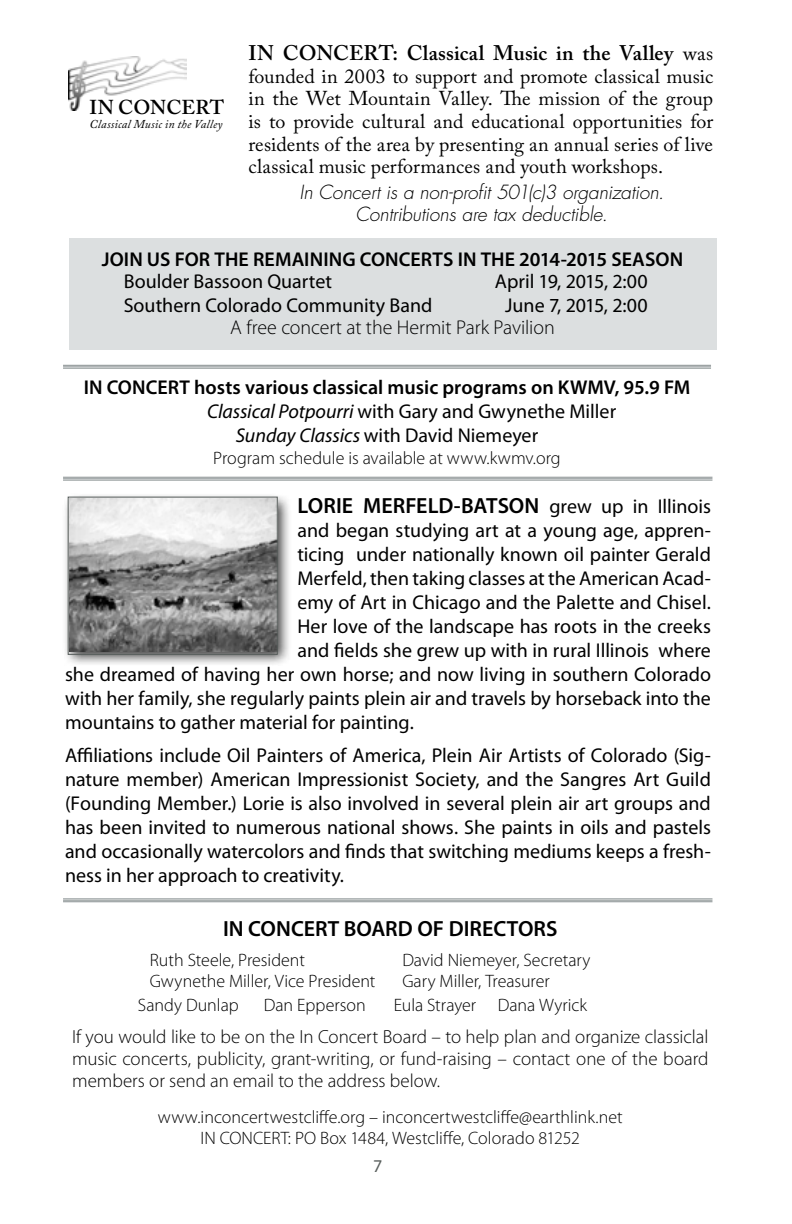
<style>
.page{position:relative;width:792px;height:1224px;background:#fff}
.page>*{position:absolute;margin:0;border:0;box-sizing:border-box;transform-origin:0 0}
.t1{font:600 22px "Myriad Pro";color:#000}
.t2{font:600 21px "Adobe Caslon Pro";letter-spacing:.01em;color:#000}
.t3{font:20px/24px "Myriad Pro";color:#000;text-align:justify}
.t4{font:20px/22.6px "Adobe Caslon Pro";letter-spacing:.005em;color:#000;text-align:justify}
.t5{font:600 20px "Myriad Pro";color:#000}
.t6{font:300 20px "Myriad Pro";letter-spacing:-.005em;color:#000}
.t7{font:600 20px "Adobe Caslon Pro";letter-spacing:.005em;color:#000}
.t8{font:300 19px/22px "Myriad Pro";color:#000;text-align:justify}
.t9{font:italic 300 19px/22px "Futura";letter-spacing:-.005em;color:#000;text-align:center}
.t10{font:300 18px/21.6px "Myriad Pro";color:#000}
.t11{font:18px "Myriad Pro";color:#585e5c}
.t12{font:italic 12px "Adobe Caslon Pro";letter-spacing:.02em;color:#000}
.s1{font-weight:400;font-size:20px}
.s2{font-style:italic}
</style>
<div class="page">
<div style="left:69px;top:239px;width:647px;height:111px;background:#dcdfe0"></div>
<img style="left:68px;top:56px;width:118px;height:55px">
<hr style="left:63px;top:365px;width:648px;height:1px;background:#959c9d">
<hr style="left:63px;top:366px;width:648px;height:1px;background:#959c9d">
<hr style="left:63px;top:368px;width:648px;height:1px;background:#959c9d">
<hr style="left:63px;top:898px;width:649px;height:1px;background:#959c9d">
<hr style="left:63px;top:900px;width:649px;height:1px;background:#959c9d">
<hr style="left:63px;top:901px;width:649px;height:1px;background:#959c9d">
<div style="left:62px;top:492px;width:231px;height:175px;background:#000;opacity:.75"></div>
<img style="left:70px;top:499px;width:206px;height:153px">
<hr style="left:63px;top:477px;width:649px;height:1px;background:#959c9d">
<hr style="left:63px;top:478px;width:649px;height:1px;background:#959c9d">
<hr style="left:63px;top:480px;width:649px;height:1px;background:#959c9d">
<div style="left:68px;top:497px;width:210px;height:158px;border:1px solid #585e5c"></div>
<p class="t7" style="left:90px;top:95px;width:136px">IN CONCERT</p>
<p class="t12" style="left:90px;top:117px;width:135px">Classical Music in the Valley</p>
<p class="t2" style="left:248px;top:41px;width:466px">IN CONCERT: Classical Music in the Valley <span class="s1">was</span></p>
<p class="t4" style="left:248px;top:65px;width:466px">founded in 2003 to support and promote classical music in the Wet Mountain Valley. The mission of the group is to provide cultural and educational opportunities for residents of the area by presenting an annual series of live classical music performances and youth workshops.</p>
<p class="t9" style="left:299px;top:181px;width:366px">In Concert is a non-profit 501(c)3 organization.<br>Contributions are tax deductible.</p>
<p class="t5" style="left:102px;top:246px;width:583px">JOIN US FOR THE REMAINING CONCERTS IN THE 2014-2015 SEASON</p>
<p class="t3" style="left:124px;top:269px;width:210px">Boulder Bassoon Quartet</p>
<p class="t3" style="left:495px;top:269px;width:154px">April 19, 2015, 2:00</p>
<p class="t3" style="left:124px;top:293px;width:310px">Southern Colorado Community Band</p>
<p class="t3" style="left:505px;top:293px;width:144px">June 7, 2015, 2:00</p>
<p class="t6" style="left:230px;top:316px;width:326px">A free concert at the Hermit Park Pavilion</p>
<p class="t5" style="left:84px;top:374px;width:608px">IN CONCERT hosts various classical music programs on KWMV, 95.9 FM</p>
<p class="t3" style="left:207px;top:399px;width:411px"><span class="s2">Classical Potpourri</span> with Gary and Gwynethe Miller</p>
<p class="t3" style="left:236px;top:423px;width:304px"><span class="s2">Sunday Classics</span> with David Niemeyer</p>
<p class="t10" style="left:213px;top:448px;width:349px">Program schedule is available at www.kwmv.org</p>
<p class="t1" style="left:297px;top:492px;width:415px">LORIE MERFELD-BATSON <span class="s1">grew up in Illinois</span></p>
<p class="t3" style="left:297px;top:518px;width:415px">and began studying art at a young age, appren-</p>
<p class="t3" style="left:297px;top:542px;width:415px">ticing under nationally known oil painter Gerald</p>
<p class="t3" style="left:297px;top:566px;width:415px">Merfeld, then taking classes at the American Acad-</p>
<p class="t3" style="left:297px;top:590px;width:415px">emy of Art in Chicago and the Palette and Chisel.</p>
<p class="t3" style="left:297px;top:614px;width:415px">Her love of the landscape has roots in the creeks</p>
<p class="t3" style="left:297px;top:638px;width:415px">and fields she grew up with in rural Illinois where</p>
<p class="t3" style="left:65px;top:662px;width:647px">she dreamed of having her own horse; and now living in southern Colorado</p>
<p class="t3" style="left:65px;top:686px;width:647px">with her family, she regularly paints plein air and travels by horseback into the</p>
<p class="t3" style="left:65px;top:710px;width:350px">mountains to gather material for painting.</p>
<p class="t3" style="left:65px;top:743px;width:647px">Affiliations include Oil Painters of America, Plein Air Artists of Colorado (Sig&shy;nature member) American Impressionist Society, and the Sangres Art Guild (Founding Member.) Lorie is also involved in several plein air art groups and has been invited to numerous national shows. She paints in oils and pastels and occasionally watercolors and finds that switching mediums keeps a fresh&shy;ness in her approach to creativity.</p>
<p class="t1" style="left:223px;top:915px;width:336px">IN CONCERT BOARD OF DIRECTORS</p>
<p class="t10" style="left:150px;top:949px;width:227px">Ruth Steele, President<br>Gwynethe Miller, Vice President</p>
<p class="t10" style="left:402px;top:949px;width:190px">David Niemeyer, Secretary<br>Gary Miller, Treasurer</p>
<p class="t10" style="left:138px;top:995px;width:102px">Sandy Dunlap</p>
<p class="t10" style="left:264px;top:995px;width:104px">Dan Epperson</p>
<p class="t10" style="left:394px;top:995px;width:195px">Eula Strayer Dana Wyrick</p>
<p class="t8" style="left:72px;top:1026px;width:638px">If you would like to be on the In Concert Board – to help plan and organize classiclal music concerts, publicity, grant-writing, or fund-raising – contact one of the board members or send an email to the address below.</p>
<p class="t10" style="left:158px;top:1106px;width:466px;text-align:center">www.inconcertwestcliffe.org – inconcertwestcliffe@earthlink.net<br>IN CONCERT: PO Box 1484, Westcliffe, Colorado 81252</p>
<p class="t11" style="left:373px;top:1155px;width:11px">7</p>
</div>
